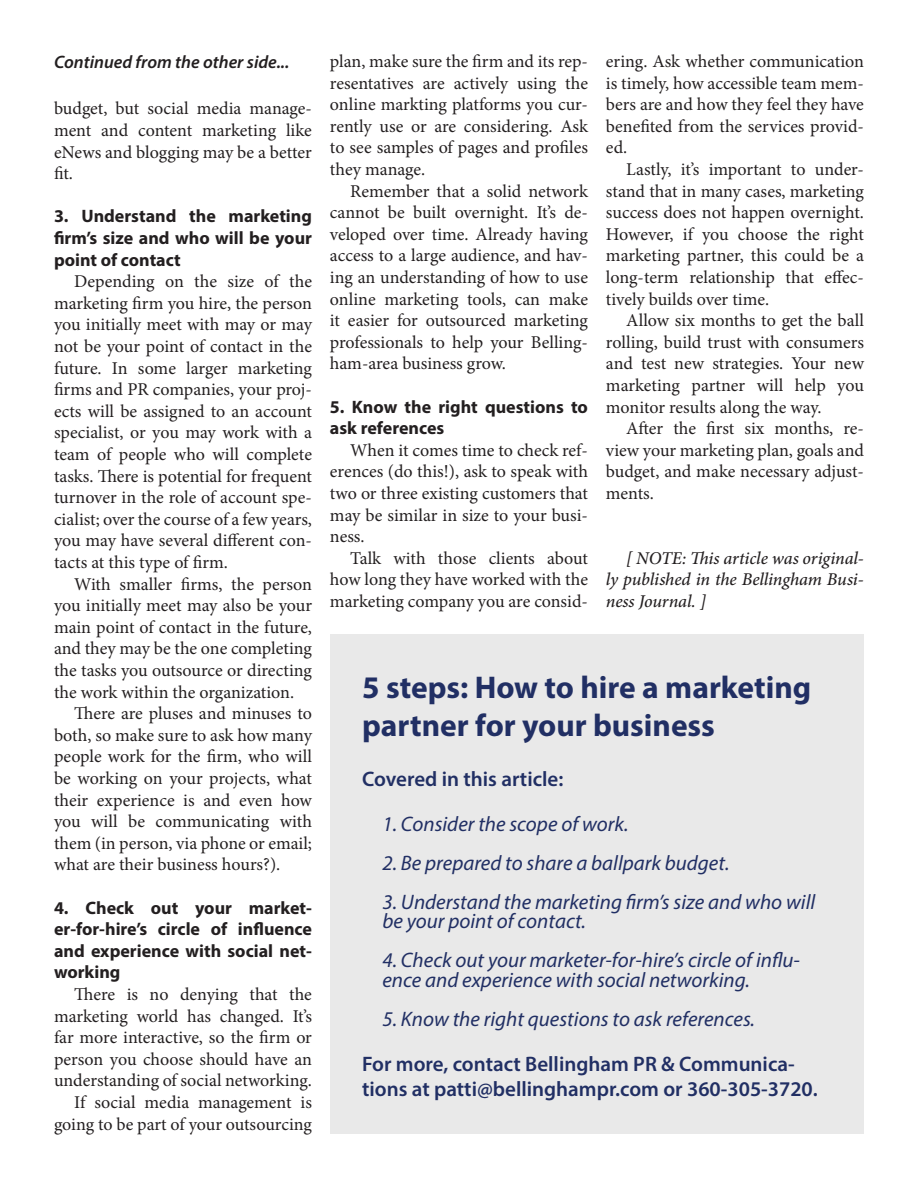
<style>
.page{position:relative;width:918px;height:1188px;background:#fff}
.page>*{position:absolute;margin:0;border:0;box-sizing:border-box;transform-origin:0 0}
.t1{font:700 31.5px/37.8px "Myriad Pro";color:#212f64}
.t2{font:italic 21px/19.5px "Myriad Pro";color:#212f64}
.t3{font:600 21px/25.2px "Myriad Pro";color:#212f64}
.t4{font:18px/21.6px "Minion Pro";letter-spacing:-.005em;color:#231f20;text-align:justify}
.t5{font:700 18px/21.6px "Myriad Pro";color:#231f20;text-align:justify}
.t6{font:italic 500 18px/21.6px "Minion Pro";letter-spacing:-.01em;color:#231f20;text-align:justify}
.t7{font:italic 600 18px "Myriad Pro";color:#231f20}
</style>
<div class="page">
<div style="left:330px;top:634px;width:534px;height:500px;background:#e9e9e9"></div>
<p class="t7" style="left:54px;top:50px;width:237px">Continued from the other side...</p>
<p class="t4" style="left:54px;top:98px;width:259px">budget, but social media manage&shy;ment and content marketing like eNews and blogging may be a better fit.</p>
<p class="t5" style="left:54px;top:205px;width:260px">3. Understand the marketing firm’s size and who will be your point of contact</p>
<p class="t4" style="left:54px;top:271px;width:260px;text-indent:20px">Depending on the size of the marketing firm you hire, the person you initially meet with may or may not be your point of contact in the future. In some larger marketing firms and PR companies, your proj&shy;ects will be assigned to an account specialist, or you may work with a team of people who will complete tasks. There is potential for frequent turnover in the role of account spe&shy;cialist; over the course of a few years, you may have several different con&shy;tacts at this type of firm.</p>
<p class="t4" style="left:74px;top:573px;width:239px">With smaller firms, the person</p>
<p class="t4" style="left:54px;top:595px;width:260px">you initially meet may also be your</p>
<p class="t4" style="left:54px;top:616px;width:260px">main point of contact in the future,</p>
<p class="t4" style="left:54px;top:638px;width:260px">and they may be the one completing</p>
<p class="t4" style="left:54px;top:659px;width:259px">the tasks you outsource or directing</p>
<p class="t4" style="left:54px;top:681px;width:242px">the work within the organization.</p>
<p class="t4" style="left:74px;top:703px;width:239px">There are pluses and minuses to</p>
<p class="t4" style="left:54px;top:724px;width:260px">both, so make sure to ask how many</p>
<p class="t4" style="left:54px;top:746px;width:259px">people work for the firm, who will</p>
<p class="t4" style="left:54px;top:767px;width:260px">be working on your projects, what</p>
<p class="t4" style="left:54px;top:789px;width:259px">their experience is and even how</p>
<p class="t4" style="left:54px;top:811px;width:259px">you will be communicating with</p>
<p class="t4" style="left:54px;top:832px;width:260px">them (in person, via phone or email;</p>
<p class="t4" style="left:54px;top:854px;width:228px">what are their business hours?).</p>
<p class="t5" style="left:54px;top:896px;width:260px">4. Check out your market&shy;er-for-hire’s circle of influence and experience with social net&shy;working</p>
<p class="t4" style="left:54px;top:983px;width:260px;text-align:right">There is no denying that the marketing world has changed. It’s far more interactive, so the firm or person you choose should have an understanding of social networking.<br>If social media management is going to be part of your outsourcing</p>
<p class="t4" style="left:330px;top:51px;width:260px">plan, make sure the firm and its rep&shy;resentatives are actively using the online markting platforms you cur&shy;rently use or are considering. Ask to see samples of pages and profiles they manage.</p>
<p class="t4" style="left:330px;top:180px;width:260px;text-indent:20px">Remember that a solid network cannot be built overnight. It’s de&shy;veloped over time. Already having access to a large audience, and hav&shy;ing an understanding of how to use online marketing tools, can make it easier for outsourced marketing professionals to help your Belling&shy;ham-area business grow.</p>
<p class="t5" style="left:330px;top:395px;width:260px">5. Know the right questions to ask references</p>
<p class="t4" style="left:330px;top:439px;width:260px;text-indent:20px">When it comes time to check ref&shy;erences (do this!), ask to speak with two or three existing customers that may be similar in size to your busi&shy;ness.</p>
<p class="t4" style="left:330px;top:547px;width:260px;text-indent:20px">Talk with those clients about how long they have worked with the marketing company you are consid-</p>
<p class="t4" style="left:606px;top:51px;width:260px">ering. Ask whether communication is timely, how accessible team mem&shy;bers are and how they feel they have benefited from the services provid&shy;ed.</p>
<p class="t4" style="left:606px;top:159px;width:260px;text-indent:20px">Lastly, it’s important to under&shy;stand that in many cases, marketing success does not happen overnight.<br>However, if you choose the right marketing partner, this could be a long-term relationship that effec&shy;tively builds over time.</p>
<p class="t4" style="left:606px;top:310px;width:260px;text-indent:20px">Allow six months to get the ball rolling, build trust with consumers and test new strategies. Your new marketing partner will help you monitor results along the way.</p>
<p class="t4" style="left:606px;top:418px;width:260px;text-indent:20px">After the first six months, re&shy;view your marketing plan, goals and budget, and make necessary adjust&shy;ments.</p>
<p class="t6" style="left:606px;top:547px;width:260px;text-indent:20px">[ NOTE: This article was original&shy;ly published in the Bellingham Busi&shy;ness Journal. ]</p>
<h1 class="t1" style="left:362px;top:667px;width:451px">5 steps: How to hire a marketing partner for your business</h1>
<p class="t3" style="left:362px;top:766px;width:203px">Covered in this article:</p>
<p class="t2" style="left:382px;top:814px;width:248px">1. Consider the scope of work.</p>
<p class="t2" style="left:382px;top:853px;width:349px">2. Be prepared to share a ballpark budget.</p>
<p class="t2" style="left:382px;top:892px;width:434px">3. Understand the marketing firm’s size and who will be your point of contact.</p>
<p class="t2" style="left:382px;top:950px;width:419px">4. Check out your marketer-for-hire’s circle of influ&shy;ence and experience with social networking.</p>
<p class="t2" style="left:382px;top:1009px;width:374px">5. Know the right questions to ask references.</p>
<p class="t3" style="left:362px;top:1050px;width:457px">For more, contact Bellingham PR &amp; Communica&shy;tions at patti@bellinghampr.com or 360-305-3720.</p>
</div>
